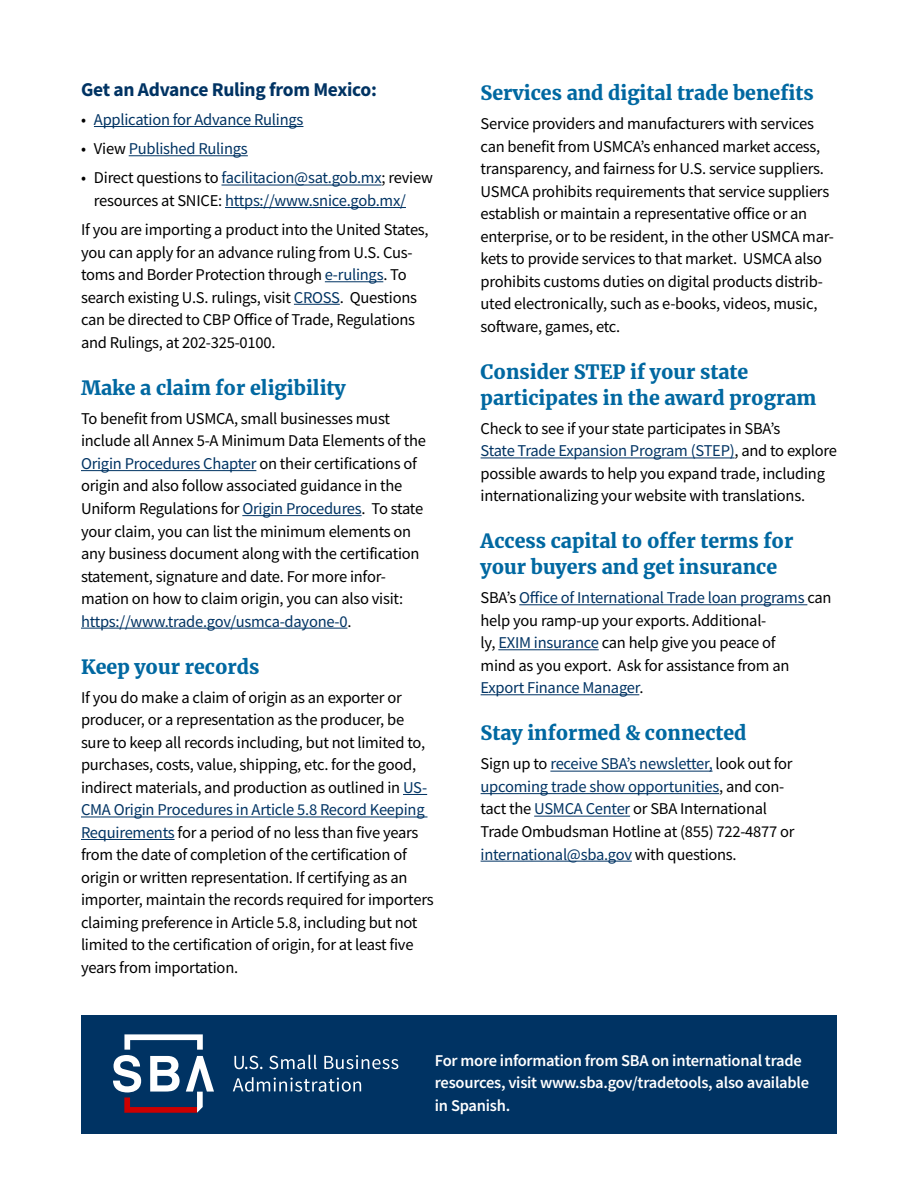
<style>
.page{position:relative;width:918px;height:1188px;background:#fff}
.page>*{position:absolute;margin:0;border:0;box-sizing:border-box;transform-origin:0 0}
.t1{font:900 19.5px/25.5px "Merriweather";color:#0068a1}
.t2{font:700 19.5px "Source Sans Pro";letter-spacing:-.015em;color:#003363}
.t3{font:16.5px/22.5px "Source Sans Pro";letter-spacing:-.015em;color:#000}
.t4{font:16.5px/22.5px "Source Sans Pro";letter-spacing:-.015em;color:#003363}
.t5{font:600 16.5px/22.5px "Source Sans Pro";letter-spacing:-.015em;color:#fff}
.s1{color:#000}
.s2{color:#003363}
</style>
<div class="page">
<hr style="left:94px;top:126px;width:209px;height:1px;background:#003363">
<hr style="left:129px;top:155px;width:119px;height:1px;background:#003363">
<hr style="left:222px;top:185px;width:160px;height:1px;background:#003363">
<hr style="left:225px;top:207px;width:181px;height:1px;background:#003363">
<hr style="left:325px;top:281px;width:58px;height:1px;background:#003363">
<hr style="left:294px;top:304px;width:46px;height:1px;background:#003363">
<hr style="left:81px;top:470px;width:175px;height:1px;background:#003363">
<hr style="left:242px;top:515px;width:120px;height:1px;background:#003363">
<hr style="left:81px;top:628px;width:266px;height:1px;background:#003363">
<svg style="left:403px;top:794px;width:24px;height:1px"></svg>
<hr style="left:81px;top:817px;width:347px;height:1px;background:#003363">
<hr style="left:81px;top:839px;width:94px;height:1px;background:#003363">
<hr style="left:481px;top:458px;width:254px;height:1px;background:#003363">
<hr style="left:519px;top:604px;width:288px;height:1px;background:#003363">
<hr style="left:498px;top:649px;width:101px;height:1px;background:#003363">
<hr style="left:481px;top:694px;width:158px;height:1px;background:#003363">
<hr style="left:550px;top:771px;width:163px;height:1px;background:#003363">
<hr style="left:481px;top:793px;width:238px;height:1px;background:#003363">
<hr style="left:534px;top:816px;width:96px;height:1px;background:#003363">
<hr style="left:481px;top:861px;width:151px;height:1px;background:#003363">
<div style="left:81px;top:1015px;width:756px;height:119px;background:#003363"></div>
<svg style="left:113px;top:1034px;width:101px;height:79px"></svg>
<svg style="left:234px;top:1056px;width:28px;height:13px"></svg>
<svg style="left:269px;top:1055px;width:48px;height:14px"></svg>
<svg style="left:324px;top:1055px;width:74px;height:14px"></svg>
<svg style="left:233px;top:1077px;width:128px;height:15px"></svg>
<p class="t2" style="left:81px;top:76px;width:297px">Get an Advance Ruling from Mexico:</p>
<p class="t4" style="left:81px;top:108px;width:224px"><span class="s1">•</span> Application for Advance Rulings</p>
<p class="t4" style="left:81px;top:137px;width:168px"><span class="s1">• View</span> Published Rulings</p>
<p class="t4" style="left:94px;top:167px;width:341px;text-indent:-13px"><span class="s1">• Direct questions to</span> facilitacion@sat.gob.mx<span class="s1">; review resources at SNICE:</span> https://www.snice.gob.mx/</p>
<p class="t3" style="left:81px;top:218px;width:349px">If you are importing a product into the United States, you can apply for an advance ruling from U.S. Cus&shy;toms and Border Protection through <span class="s2">e-rulings</span>. To search existing U.S. rulings, visit <span class="s2">CROSS</span>. Questions can be directed to CBP Office of Trade, Regulations and Rulings, at 202-325-0100.</p>
<p class="t1" style="left:81px;top:374px;width:266px">Make a claim for eligibility</p>
<p class="t3" style="left:81px;top:407px;width:346px">To benefit from USMCA, small businesses must include all Annex 5-A Minimum Data Elements of the <span class="s2">Origin Procedures Chapter</span> on their certifications of origin and also follow associated guidance in the Uniform Regulations for <span class="s2">Origin Procedures</span>. To state your claim, you can list the minimum elements on any business document along with the certification statement, signature and date. For more infor&shy;mation on how to claim origin, you can also visit: <span class="s2">https://www.trade.gov/usmca-dayone-0</span>.</p>
<p class="t1" style="left:81px;top:653px;width:180px">Keep your records</p>
<p class="t3" style="left:81px;top:686px;width:354px">If you do make a claim of origin as an exporter or producer, or a representation as the producer, be sure to keep all records including, but not limited to, purchases, costs, value, shipping, etc. for the good, indirect materials, and production as outlined in <span class="s2">US-CMA Origin Procedures in Article 5.8 Record Keeping Requirements</span> for a period of no less than five years from the date of completion of the certification of origin or written representation. If certifying as an importer, maintain the records required for importers claiming preference in Article 5.8, including but not limited to the certification of origin, for at least five years from importation.</p>
<p class="t1" style="left:481px;top:80px;width:335px">Services and digital trade benefits</p>
<p class="t3" style="left:481px;top:113px;width:355px">Service providers and manufacturers with services can benefit from USMCA’s enhanced market access, transparency, and fairness for U.S. service suppliers.<br>USMCA prohibits requirements that service suppliers establish or maintain a representative office or an enterprise, or to be resident, in the other USMCA mar&shy;kets to provide services to that market. USMCA also prohibits customs duties on digital products distrib&shy;uted electronically, such as e-books, videos, music, software, games, etc.</p>
<p class="t1" style="left:481px;top:359px;width:337px">Consider STEP if your state participates in the award program</p>
<p class="t3" style="left:481px;top:417px;width:358px">Check to see if your state participates in SBA’s<br><span class="s2">State Trade Expansion Program (STEP)</span>, and to explore possible awards to help you expand trade, including internationalizing your website with translations.</p>
<p class="t1" style="left:481px;top:528px;width:314px">Access capital to offer terms for your buyers and get insurance</p>
<p class="t3" style="left:481px;top:586px;width:353px">SBA’s <span class="s2">Office of International Trade loan programs</span> can help you ramp-up your exports. Additional-<br>ly, <span class="s2">EXIM insurance</span> can help give you peace of<br>mind as you export. Ask for assistance from an <span class="s2">Export Finance Manager</span>.</p>
<p class="t1" style="left:481px;top:720px;width:267px">Stay informed &amp; connected</p>
<p class="t3" style="left:481px;top:753px;width:315px">Sign up to <span class="s2">receive SBA’s newsletter,</span> look out for <span class="s2">upcoming trade show opportunities</span>, and con&shy;tact the <span class="s2">USMCA Center</span> or SBA International Trade Ombudsman Hotline at (855) 722-4877 or <span class="s2">international@sba.gov</span> with questions.</p>
<p class="t5" style="left:435px;top:1049px;width:376px">For more information from SBA on international trade resources, visit www.sba.gov/tradetools, also available in Spanish.</p>
</div>
